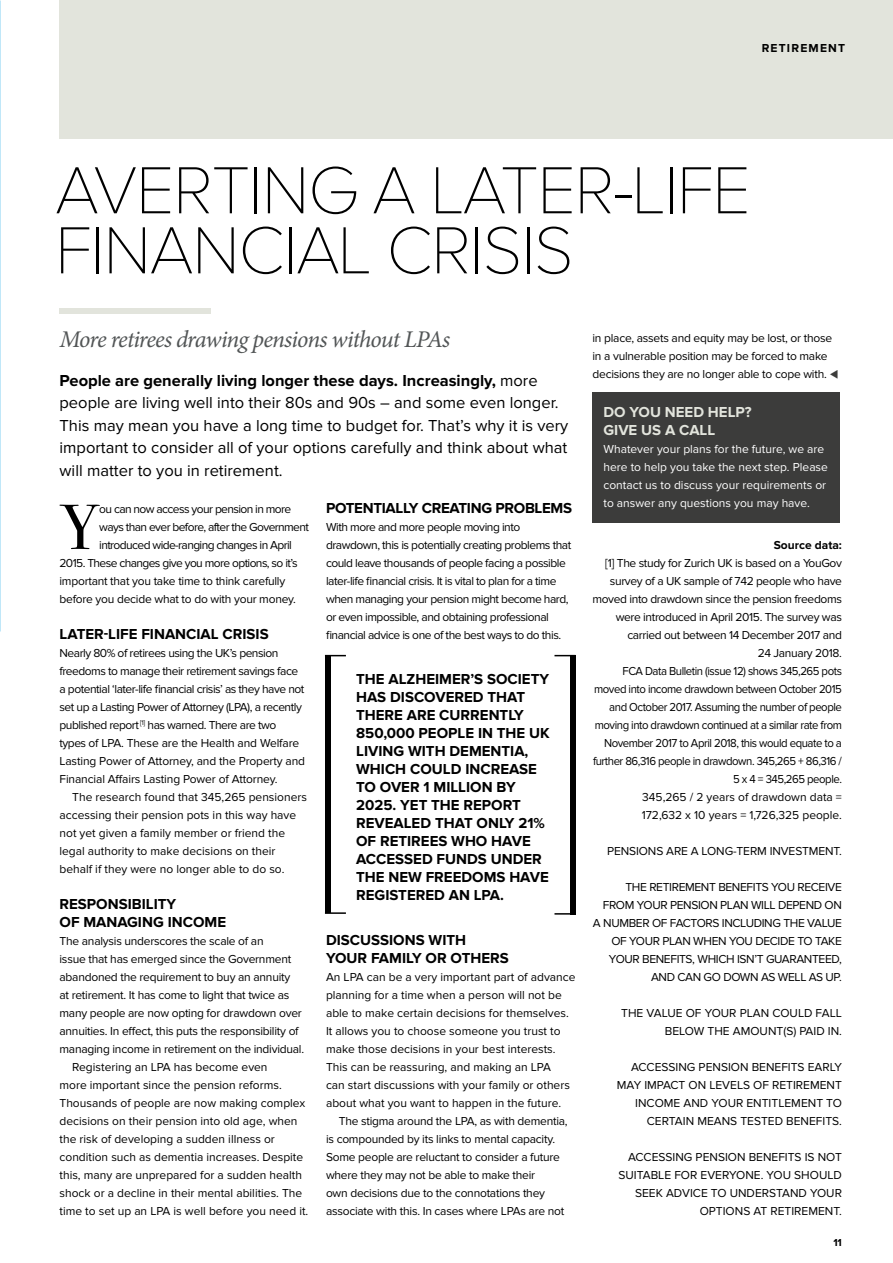
<style>
.page{position:relative;width:893px;height:1263px;background:#fff}
.page>*{position:absolute;margin:0;border:0;box-sizing:border-box;transform-origin:0 0}
.t1{font:100 69px/60px "Proxima Nova A";letter-spacing:-.02em;color:#000}
.t2{font:63.75px "Bodoni Svty Two ITCTT";color:#000}
.t3{font:italic 24px "Minion Pro";letter-spacing:-.04em;color:#525556}
.t4{font:16.5px/22.5px "Proxima Nova";color:#000}
.t5{font:700 15px/18px "Proxima Nova";color:#000}
.t6{font:700 15px "Proxima Nova";letter-spacing:-.02em;color:#000}
.t7{font:700 15px/18px "Proxima Nova";color:#e2e4dc}
.t8{font:12px/18px "Proxima Nova";letter-spacing:-.04em;color:#000}
.t9{font:12px/18px "Proxima Nova";color:#000;text-align:right}
.t10{font:12px/18px "Proxima Nova";letter-spacing:-.02em;color:#000}
.t11{font:12px "Proxima Nova";letter-spacing:-.05em;color:#000}
.t12{font:12px/18px "Proxima Nova";color:#fff}
.t13{font:700 12px "Proxima Nova";color:#000}
.t14{font:700 12px "Proxima Nova";letter-spacing:.1em;color:#000}
.t15{font:700 10.5px "Proxima Nova";color:#000}
.s1{font-weight:700}
.s2{color:#3c3c3b}
</style>
<div class="page">
<img style="left:0;top:0;width:1px;height:631px">
<div style="left:60px;top:0;width:833px;height:139px;background:#e2e4dc"></div>
<div style="left:60px;top:308px;width:151px;height:6px;background:#e2e4dc"></div>
<div style="left:592px;top:393px;width:248px;height:130px;background:#3c3c3b"></div>
<div style="left:570px;top:655px;width:5px;height:260px;background:#000"></div>
<hr style="left:554px;top:913px;width:21px;height:2px;background:#000">
<svg style="left:554px;top:655px;width:16px;height:1px"></svg>
<div style="left:325px;top:655px;width:6px;height:258px;background:#000"></div>
<svg style="left:331px;top:655px;width:15px;height:1px"></svg>
<hr style="left:325px;top:912px;width:21px;height:2px;background:#000">
<p class="t14" style="left:762px;top:41px;width:85px">RETIREMENT</p>
<h1 class="t1" style="left:55px;top:160px;width:697px">AVERTING A LATER-LIFE<br>FINANCIAL CRISIS</h1>
<h3 class="t3" style="left:60px;top:323px;width:392px">More retirees drawing pensions without LPAs</h3>
<p class="t4" style="left:60px;top:369px;width:510px"><span class="s1">People are generally living longer these days. Increasingly,</span> more people are living well into their 80s and 90s – and some even longer.<br>This may mean you have a long time to budget for. That’s why it is very important to consider all of your options carefully and think about what will matter to you in retirement.</p>
<h2 class="t2" style="left:61px;top:489px;width:40px">Y</h2>
<p class="t11" style="left:99px;top:502px;width:194px">ou can now access your pension in more</p>
<p class="t11" style="left:99px;top:520px;width:211px">ways than ever before, after the Government</p>
<p class="t11" style="left:99px;top:538px;width:194px">introduced wide-ranging changes in April</p>
<p class="t11" style="left:60px;top:556px;width:240px">2015. These changes give you more options, so it’s</p>
<p class="t10" style="left:60px;top:572px;width:227px">important that you take time to think carefully</p>
<p class="t10" style="left:60px;top:590px;width:238px">before you decide what to do with your money.</p>
<p class="t5" style="left:60px;top:625px;width:211px">LATER-LIFE FINANCIAL CRISIS</p>
<p class="t8" style="left:60px;top:644px;width:247px">Nearly 80% of retirees using the UK’s pension freedoms to manage their retirement savings face a potential ‘later-life financial crisis’ as they have not set up a Lasting Power of Attorney (LPA), a recently published report <sup>[1]</sup> has warned. There are two types of LPA. These are the Health and Welfare Lasting Power of Attorney, and the Property and Financial Affairs Lasting Power of Attorney.</p>
<p class="t9" style="left:60px;top:788px;width:249px;text-align:left;text-indent:13px">The research found that 345,265 pensioners accessing their pension pots in this way have not yet given a family member or friend the legal authority to make decisions on their behalf if they were no longer able to do so.</p>
<p class="t5" style="left:60px;top:895px;width:168px">RESPONSIBILITY<br>OF MANAGING INCOME</p>
<p class="t10" style="left:60px;top:932px;width:206px">The analysis underscores the scale of an</p>
<p class="t10" style="left:60px;top:950px;width:233px">issue that has emerged since the Government</p>
<p class="t10" style="left:60px;top:968px;width:232px">abandoned the requirement to buy an annuity</p>
<p class="t10" style="left:60px;top:986px;width:231px">at retirement. It has come to light that twice as</p>
<p class="t10" style="left:60px;top:1004px;width:244px">many people are now opting for drawdown over</p>
<p class="t10" style="left:60px;top:1022px;width:241px">annuities. In effect, this puts the responsibility of</p>
<p class="t10" style="left:60px;top:1040px;width:246px">managing income in retirement on the individual.</p>
<p class="t9" style="left:72px;top:1058px;width:197px">Registering an LPA has become even</p>
<p class="t9" style="left:60px;top:1076px;width:224px">more important since the pension reforms.</p>
<p class="t9" style="left:60px;top:1094px;width:247px">Thousands of people are now making complex</p>
<p class="t9" style="left:60px;top:1112px;width:239px">decisions on their pension into old age, when</p>
<p class="t9" style="left:60px;top:1130px;width:217px">the risk of developing a sudden illness or</p>
<p class="t9" style="left:60px;top:1148px;width:245px">condition such as dementia increases. Despite</p>
<p class="t9" style="left:60px;top:1166px;width:244px">this, many are unprepared for a sudden health</p>
<p class="t9" style="left:60px;top:1184px;width:244px">shock or a decline in their mental abilities. The</p>
<p class="t9" style="left:60px;top:1202px;width:250px">time to set up an LPA is well before you need it.</p>
<p class="t6" style="left:326px;top:499px;width:248px">POTENTIALLY CREATING PROBLEMS</p>
<p class="t8" style="left:326px;top:518px;width:247px">With more and more people moving into drawdown, this is potentially creating problems that could leave thousands of people facing a possible later-life financial crisis. It is vital to plan for a time when managing your pension might become hard, or even impossible, and obtaining professional financial advice is one of the best ways to do this.</p>
<p class="t5" style="left:356px;top:670px;width:195px">THE ALZHEIMER’S SOCIETY<br>HAS DISCOVERED THAT<br>THERE ARE CURRENTLY<br>850,000 PEOPLE IN THE UK<br>LIVING WITH DEMENTIA,<br>WHICH COULD INCREASE<br>TO OVER 1 MILLION BY<br>2025. YET THE REPORT<br>REVEALED THAT ONLY 21%<br>OF RETIREES WHO HAVE<br>ACCESSED FUNDS UNDER<br>THE NEW FREEDOMS HAVE<br>REGISTERED AN LPA.</p>
<p class="t5" style="left:326px;top:931px;width:184px">DISCUSSIONS WITH<br>YOUR FAMILY OR OTHERS</p>
<p class="t9" style="left:326px;top:968px;width:251px;text-align:left">An LPA can be a very important part of advance planning for a time when a person will not be able to make certain decisions for themselves.<br>It allows you to choose someone you trust to make those decisions in your best interests.<br>This can be reassuring, and making an LPA<br>can start discussions with your family or others about what you want to happen in the future.</p>
<p class="t10" style="left:326px;top:1112px;width:243px;text-indent:13px">The stigma around the LPA, as with dementia, is compounded by its links to mental capacity.<br>Some people are reluctant to consider a future where they may not be able to make their<br>own decisions due to the connotations they associate with this. In cases where LPAs are not</p>
<p class="t10" style="left:592px;top:329px;width:248px">in place, assets and equity may be lost, or those in a vulnerable position may be forced to make decisions they are no longer able to cope with. <span class="s2">▼</span></p>
<p class="t7" style="left:603px;top:403px;width:150px">DO YOU NEED HELP?<br>GIVE US A CALL</p>
<p class="t12" style="left:603px;top:440px;width:226px">Whatever your plans for the future, we are here to help you take the next step. Please contact us to discuss your requirements or to answer any questions you may have.</p>
<p class="t13" style="left:774px;top:538px;width:70px">Source data:</p>
<p class="t8" style="left:592px;top:554px;width:251px;text-align:right">[1] The study for Zurich UK is based on a YouGov survey of a UK sample of 742 people who have moved into drawdown since the pension freedoms were introduced in April 2015. The survey was carried out between 14 December 2017 and<br>24 January 2018.<br>FCA Data Bulletin (issue 12) shows 345,265 pots moved into income drawdown between October 2015 and October 2017. Assuming the number of people moving into drawdown continued at a similar rate from November 2017 to April 2018, this would equate to a further 86,316 people in drawdown. 345,265 + 86,316 / 5 x 4 = 345,265 people.<br>345,265 / 2 years of drawdown data =<br>172,632 x 10 years = 1,726,325 people.</p>
<p class="t10" style="left:607px;top:842px;width:236px">PENSIONS ARE A LONG-TERM INVESTMENT.</p>
<p class="t10" style="left:593px;top:878px;width:250px;text-align:right">THE RETIREMENT BENEFITS YOU RECEIVE FROM YOUR PENSION PLAN WILL DEPEND ON A NUMBER OF FACTORS INCLUDING THE VALUE OF YOUR PLAN WHEN YOU DECIDE TO TAKE YOUR BENEFITS, WHICH ISN’T GUARANTEED, AND CAN GO DOWN AS WELL AS UP.</p>
<p class="t9" style="left:621px;top:1004px;width:222px">THE VALUE OF YOUR PLAN COULD FALL<br>BELOW THE AMOUNT(S) PAID IN.</p>
<p class="t9" style="left:617px;top:1058px;width:227px">ACCESSING PENSION BENEFITS EARLY<br>MAY IMPACT ON LEVELS OF RETIREMENT<br>INCOME AND YOUR ENTITLEMENT TO<br>CERTAIN MEANS TESTED BENEFITS.</p>
<p class="t9" style="left:618px;top:1148px;width:225px">ACCESSING PENSION BENEFITS IS NOT<br>SUITABLE FOR EVERYONE. YOU SHOULD<br>SEEK ADVICE TO UNDERSTAND YOUR<br>OPTIONS AT RETIREMENT.</p>
<p class="t15" style="left:833px;top:1236px;width:10px">11</p>
</div>
